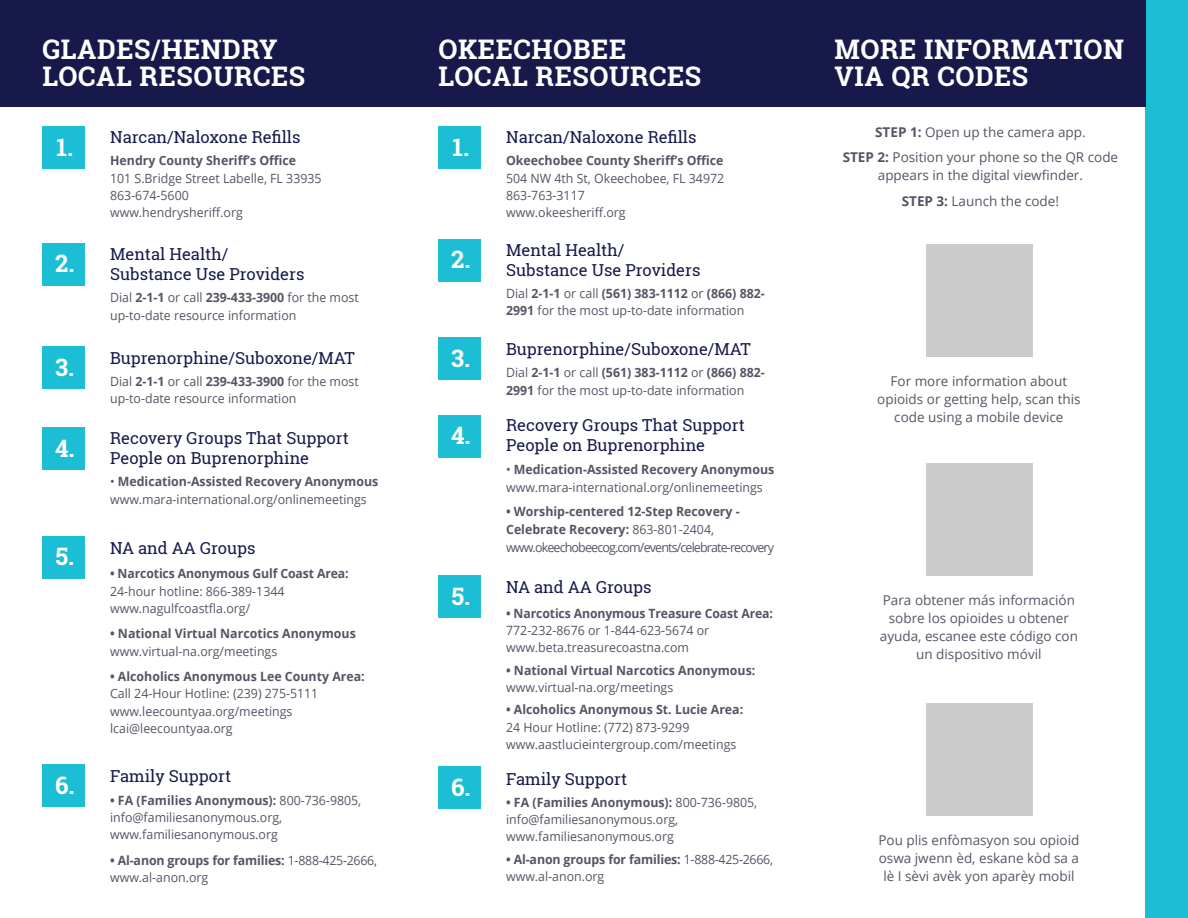
<style>
.page{position:relative;width:1188px;height:918px;background:#fff}
.page>*{position:absolute;margin:0;border:0;box-sizing:border-box;transform-origin:0 0}
.t1{font:700 27px "Roboto Slab";letter-spacing:.02em;color:#fff}
.t2{font:700 24px "Roboto Slab";color:#fff}
.t3{font:16.5px/19.8px "Roboto Slab";color:#16194a}
.t4{font:13.5px/18px "Open Sans";color:#535565;text-align:center}
.t5{font:12.75px/17.2px "Open Sans";color:#535565}
.t6{font:700 12.75px/17.2px "Open Sans";color:#535565}
.t7{font:12.75px/18px "Open Sans";letter-spacing:-.07em;color:#535565}
.s1{font-weight:700}
.s2{font-weight:400}
</style>
<div class="page">
<div style="left:1145px;top:0;width:43px;height:918px;background:#1cbed5"></div>
<div style="left:926px;top:244px;width:106px;height:113px;background:#cdcccc"></div>
<div style="left:926px;top:463px;width:106px;height:113px;background:#cdcccc"></div>
<div style="left:926px;top:703px;width:106px;height:113px;background:#cdcccc"></div>
<div style="left:0;top:0;width:1145px;height:107px;background:#16194a"></div>
<div style="left:439px;top:126px;width:42px;height:43px;background:#1cbed5"></div>
<div style="left:439px;top:239px;width:42px;height:42px;background:#1cbed5"></div>
<div style="left:439px;top:338px;width:42px;height:42px;background:#1cbed5"></div>
<div style="left:439px;top:415px;width:42px;height:42px;background:#1cbed5"></div>
<div style="left:439px;top:575px;width:42px;height:43px;background:#1cbed5"></div>
<div style="left:439px;top:767px;width:42px;height:42px;background:#1cbed5"></div>
<div style="left:43px;top:126px;width:42px;height:43px;background:#1cbed5"></div>
<div style="left:43px;top:243px;width:42px;height:43px;background:#1cbed5"></div>
<div style="left:43px;top:346px;width:42px;height:43px;background:#1cbed5"></div>
<div style="left:43px;top:428px;width:42px;height:42px;background:#1cbed5"></div>
<div style="left:43px;top:536px;width:42px;height:43px;background:#1cbed5"></div>
<div style="left:43px;top:765px;width:42px;height:42px;background:#1cbed5"></div>
<p class="t1" style="left:43px;top:31px;width:237px">GLADES/HENDRY</p>
<p class="t1" style="left:43px;top:58px;width:264px">LOCAL RESOURCES</p>
<p class="t1" style="left:43px;top:45px;width:237px">GLADES/HENDRY</p>
<p class="t2" style="left:56px;top:130px;width:18px">1.</p>
<p class="t2" style="left:55px;top:247px;width:21px">2.</p>
<p class="t2" style="left:55px;top:350px;width:21px">3.</p>
<p class="t2" style="left:55px;top:432px;width:21px">4.</p>
<p class="t2" style="left:55px;top:540px;width:20px">5.</p>
<p class="t2" style="left:55px;top:769px;width:21px">6.</p>
<p class="t2" style="left:55px;top:769px;width:14px">5</p>
<p class="t3" style="left:110px;top:127px;width:192px">Narcan/Naloxone Refills</p>
<p class="t5" style="left:110px;top:152px;width:213px"><span class="s1">Hendry County Sheriff’s Office<br></span>101 S.Bridge Street Labelle, FL 33935<br>863-674-5600 www.hendrysheriff.org</p>
<p class="t3" style="left:110px;top:244px;width:196px">Mental Health/<br>Substance Use Providers</p>
<p class="t5" style="left:110px;top:289px;width:250px">Dial <span class="s1">2-1-1</span> or call <span class="s1">239-433-3900</span> for the most up-to-date resource information</p>
<p class="t3" style="left:110px;top:347px;width:246px">Buprenorphine/Suboxone/MAT</p>
<p class="t5" style="left:110px;top:372px;width:250px">Dial <span class="s1">2-1-1</span> or call <span class="s1">239-433-3900</span> for the most up-to-date resource information</p>
<p class="t3" style="left:110px;top:428px;width:240px">Recovery Groups That Support<br>People on Buprenorphine</p>
<p class="t5" style="left:110px;top:472px;width:270px;line-height:18px">• <span class="s1">Medication-Assisted Recovery Anonymous </span>www.mara-international.org/onlinemeetings</p>
<p class="t3" style="left:110px;top:538px;width:147px">NA and AA Groups</p>
<p class="t5" style="left:110px;top:565px;width:240px"><span class="s1">• Narcotics Anonymous Gulf Coast Area:<br></span>24-hour hotline: 866-389-1344 www.nagulfcoastfla.org/</p>
<p class="t6" style="left:110px;top:625px;width:247px">• National Virtual Narcotics Anonymous <span class="s2">www.virtual-na.org/meetings</span></p>
<p class="t5" style="left:110px;top:667px;width:256px"><span class="s1">• Alcoholics Anonymous Lee County Area:<br></span>Call 24-Hour Hotline: (239) 275-5111 www.leecountyaa.org/meetings lcai@leecountyaa.org</p>
<p class="t3" style="left:110px;top:766px;width:123px">Family Support</p>
<p class="t5" style="left:110px;top:791px;width:253px"><span class="s1">• FA (Families Anonymous):</span> 800-736-9805, info@familiesanonymous.org, www.familiesanonymous.org</p>
<p class="t5" style="left:110px;top:851px;width:269px"><span class="s1">• Al-anon groups for families:</span> 1-888-425-2666, www.al-anon.org</p>
<p class="t1" style="left:439px;top:31px;width:189px">OKEECHOBEE</p>
<p class="t1" style="left:439px;top:58px;width:264px">LOCAL RESOURCES</p>
<p class="t2" style="left:452px;top:130px;width:18px">1.</p>
<p class="t2" style="left:451px;top:243px;width:21px">2.</p>
<p class="t2" style="left:451px;top:342px;width:21px">3.</p>
<p class="t2" style="left:451px;top:419px;width:21px">4.</p>
<p class="t2" style="left:451px;top:580px;width:20px">5.</p>
<p class="t2" style="left:451px;top:771px;width:21px">6.</p>
<p class="t2" style="left:451px;top:771px;width:14px">5</p>
<p class="t3" style="left:506px;top:127px;width:192px">Narcan/Naloxone Refills</p>
<p class="t5" style="left:506px;top:152px;width:220px"><span class="s1">Okeechobee County Sheriff’s Office<br></span>504 NW 4th St, Okeechobee, FL 34972<br>863-763-3117<br>www.okeesheriff.org</p>
<p class="t3" style="left:506px;top:240px;width:196px">Mental Health/<br>Substance Use Providers</p>
<p class="t5" style="left:506px;top:285px;width:260px">Dial <span class="s1">2-1-1</span> or call <span class="s1">(561) 383-1112</span> or <span class="s1">(866) 882-<br>2991</span> for the most up-to-date information</p>
<p class="t3" style="left:506px;top:339px;width:246px">Buprenorphine/Suboxone/MAT</p>
<p class="t5" style="left:506px;top:364px;width:260px">Dial <span class="s1">2-1-1</span> or call <span class="s1">(561) 383-1112</span> or <span class="s1">(866) 882-<br>2991</span> for the most up-to-date information</p>
<p class="t3" style="left:506px;top:415px;width:240px">Recovery Groups That Support<br>People on Buprenorphine</p>
<p class="t5" style="left:506px;top:460px;width:270px;line-height:18px">• <span class="s1">Medication-Assisted Recovery Anonymous </span>www.mara-international.org/onlinemeetings</p>
<p class="t7" style="left:506px;top:502px;width:270px"><span class="s1">• Worship-centered 12-Step Recovery -<br>Celebrate Recovery:</span> 863-801-2404, www.okeechobeecog.com/events/celebrate-recovery</p>
<p class="t3" style="left:506px;top:577px;width:147px">NA and AA Groups</p>
<p class="t5" style="left:506px;top:604px;width:268px"><span class="s1">• Narcotics Anonymous Treasure Coast Area:<br></span>772-232-8676 or 1-844-623-5674 or www.beta.treasurecoastna.com</p>
<p class="t6" style="left:506px;top:661px;width:251px">• National Virtual Narcotics Anonymous: <span class="s2">www.virtual-na.org/meetings</span></p>
<p class="t5" style="left:506px;top:701px;width:239px"><span class="s1">• Alcoholics Anonymous St. Lucie Area:<br></span>24 Hour Hotline: (772) 873-9299 www.aastlucieintergroup.com/meetings</p>
<p class="t3" style="left:506px;top:769px;width:123px">Family Support</p>
<p class="t5" style="left:506px;top:793px;width:253px"><span class="s1">• FA (Families Anonymous):</span> 800-736-9805, info@familiesanonymous.org, www.familiesanonymous.org</p>
<p class="t5" style="left:506px;top:850px;width:269px"><span class="s1">• Al-anon groups for families:</span> 1-888-425-2666, www.al-anon.org</p>
<p class="t1" style="left:835px;top:31px;width:291px">MORE INFORMATION</p>
<p class="t1" style="left:835px;top:58px;width:195px">VIA QR CODES</p>
<p class="t4" style="left:843px;top:119px;width:277px;line-height:25.5px"><span class="s1">STEP 1:</span> Open up the camera app.<br><span class="s1">STEP 2:</span> Position your phone so the QR code</p>
<p class="t4" style="left:878px;top:162px;width:207px;line-height:25.5px">appears in the digital viewfinder.<br><span class="s1">STEP 3:</span> Launch the code!</p>
<p class="t4" style="left:877px;top:372px;width:205px">For more information about opioids or getting help, scan this code using a mobile device</p>
<p class="t4" style="left:880px;top:590px;width:200px">Para obtener más información sobre los opioides u obtener ayuda, escanee este código con un dispositivo móvil</p>
<p class="t4" style="left:878px;top:831px;width:203px">Pou plis enfòmasyon sou opioid oswa jwenn èd, eskane kòd sa a lè I sèvi avèk yon aparèy mobil</p>
</div>
